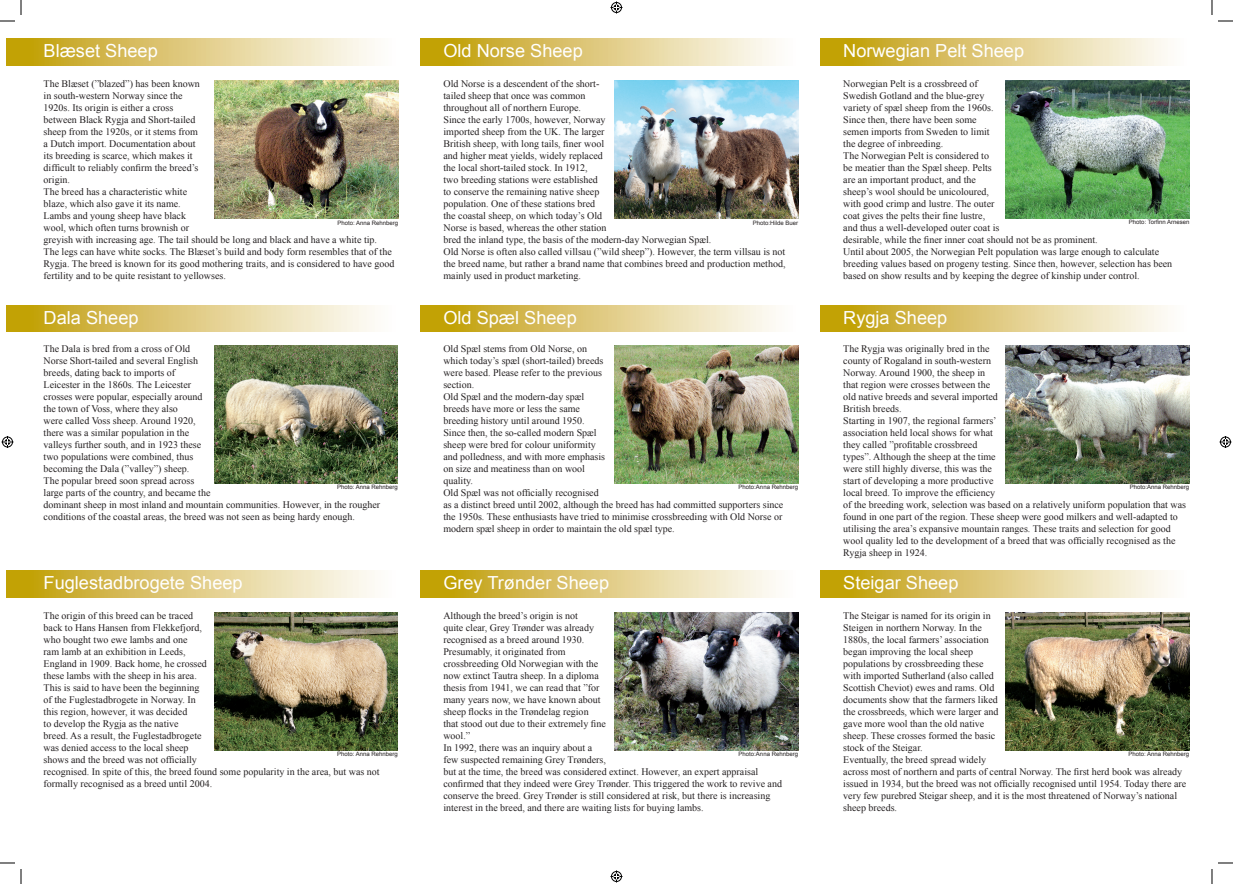
<style>
.page{position:relative;width:1233px;height:884px;background:#fff}
.page>*{position:absolute;margin:0;border:0;box-sizing:border-box;transform-origin:0 0}
.t1{font:18px "Arial";color:#fff}
.t2{font:10px/12px "Times New Roman";color:#231f20}
.t3{font:6px "Arial";color:#231f20}
</style>
<div class="page">
<div style="left:7px;top:305px;width:391px;height:27px;background:linear-gradient(to right,#c19c05,#fff)"></div>
<div style="left:421px;top:305px;width:377px;height:27px;background:linear-gradient(to right,#bf9a00,#fff)"></div>
<div style="left:820px;top:305px;width:369px;height:27px;background:linear-gradient(to right,#bf9a00,#fff)"></div>
<div style="left:7px;top:571px;width:391px;height:26px;background:linear-gradient(to right,#c19c05,#fff)"></div>
<div style="left:421px;top:571px;width:377px;height:26px;background:linear-gradient(to right,#bf9a00,#fff)"></div>
<div style="left:820px;top:571px;width:369px;height:26px;background:linear-gradient(to right,#bf9a00,#fff)"></div>
<div style="left:7px;top:38px;width:391px;height:27px;background:linear-gradient(to right,#c19c05,#fff)"></div>
<div style="left:421px;top:38px;width:377px;height:27px;background:linear-gradient(to right,#bf9a00,#fff)"></div>
<div style="left:820px;top:38px;width:369px;height:27px;background:linear-gradient(to right,#bf9a00,#fff)"></div>
<img style="left:1005px;top:80px;width:184px;height:138px">
<img style="left:214px;top:345px;width:184px;height:138px">
<img style="left:214px;top:612px;width:184px;height:138px">
<img style="left:614px;top:345px;width:184px;height:138px">
<img style="left:614px;top:81px;width:184px;height:138px">
<img style="left:614px;top:612px;width:184px;height:138px">
<img style="left:214px;top:81px;width:184px;height:138px">
<img style="left:1005px;top:345px;width:184px;height:138px">
<img style="left:1005px;top:612px;width:184px;height:138px">
<svg style="left:1218px;top:20px;width:15px;height:2px"></svg>
<svg style="left:1218px;top:862px;width:15px;height:2px"></svg>
<svg style="left:0;top:0;width:22px;height:22px"></svg>
<svg style="left:0;top:862px;width:22px;height:22px"></svg>
<svg style="left:1211px;top:0;width:1px;height:15px"></svg>
<svg style="left:1211px;top:869px;width:1px;height:15px"></svg>
<svg style="left:610px;top:2px;width:12px;height:12px"></svg>
<svg style="left:610px;top:870px;width:12px;height:12px"></svg>
<svg style="left:2px;top:436px;width:12px;height:12px"></svg>
<svg style="left:1219px;top:436px;width:12px;height:12px"></svg>
<p class="t1" style="left:44px;top:39px;width:116px">Blæset Sheep</p>
<p class="t1" style="left:443px;top:39px;width:141px">Old Norse Sheep</p>
<p class="t1" style="left:843px;top:39px;width:182px">Norwegian Pelt Sheep</p>
<p class="t2" style="left:44px;top:78px;width:158px">The Blæset (”blazed”) has been known in south-western Norway since the 1920s. Its origin is either a cross between Black Rygja and Short-tailed sheep from the 1920s, or it stems from a Dutch import. Documentation about its breeding is scarce, which makes it difficult to reliably confirm the breed’s origin.</p>
<p class="t2" style="left:44px;top:186px;width:352px">The breed has a characteristic white<br>blaze, which also gave it its name.<br>Lambs and young sheep have black<br>wool, which often turns brownish or<br>greyish with increasing age. The tail should be long and black and have a white tip.<br>The legs can have white socks. The Blæset’s build and body form resembles that of the Rygja. The breed is known for its good mothering traits, and is considered to have good fertility and to be quite resistant to yellowses.</p>
<p class="t2" style="left:443px;top:78px;width:269px">Old Norse is a descendent of the short-<br>tailed sheep that once was common<br>throughout all of northern Europe.<br>Since the early 1700s, however, Norway<br>imported sheep from the UK. The larger<br>British sheep, with long tails, finer wool<br>and higher meat yields, widely replaced<br>the local short-tailed stock. In 1912,<br>two breeding stations were established<br>to conserve the remaining native sheep<br>population. One of these stations bred<br>the coastal sheep, on which today’s Old<br>Norse is based, whereas the other station<br>bred the inland type, the basis of the modern-day Norwegian Spæl.</p>
<p class="t2" style="left:443px;top:246px;width:343px;text-align:justify">Old Norse is often also called villsau (”wild sheep”). However, the term villsau is not the breed name, but rather a brand name that combines breed and production method, mainly used in product marketing.</p>
<p class="t3" style="left:337px;top:218px;width:62px">Photo: Anna Rehnberg</p>
<p class="t3" style="left:752px;top:218px;width:47px">Photo:Hilde Buer</p>
<p class="t2" style="left:843px;top:78px;width:152px">Norwegian Pelt is a crossbreed of<br>Swedish Gotland and the blue-grey variety of spæl sheep from the 1960s.<br>Since then, there have been some semen imports from Sweden to limit the degree of inbreeding.</p>
<p class="t2" style="left:843px;top:150px;width:256px">The Norwegian Pelt is considered to<br>be meatier than the Spæl sheep. Pelts<br>are an important product, and the<br>sheep’s wool should be unicoloured,<br>with good crimp and lustre. The outer<br>coat gives the pelts their fine lustre,<br>and thus a well-developed outer coat is<br>desirable, while the finer inner coat should not be as prominent.</p>
<p class="t2" style="left:843px;top:246px;width:330px">Until about 2005, the Norwegian Pelt population was large enough to calculate breeding values based on progeny testing. Since then, however, selection has been based on show results and by keeping the degree of kinship under control.</p>
<p class="t3" style="left:1129px;top:218px;width:62px">Photo: Torfinn Arnesen</p>
<p class="t1" style="left:44px;top:306px;width:96px">Dala Sheep</p>
<p class="t1" style="left:443px;top:306px;width:135px">Old Spæl Sheep</p>
<p class="t1" style="left:843px;top:306px;width:106px">Rygja Sheep</p>
<p class="t2" style="left:44px;top:343px;width:338px">The Dala is bred from a cross of Old<br>Norse Short-tailed and several English<br>breeds, dating back to imports of<br>Leicester in the 1860s. The Leicester<br>crosses were popular, especially around<br>the town of Voss, where they also<br>were called Voss sheep. Around 1920,<br>there was a similar population in the<br>valleys further south, and in 1923 these<br>two populations were combined, thus<br>becoming the Dala (”valley”) sheep.<br>The popular breed soon spread across<br>large parts of the country, and became the<br>dominant sheep in most inland and mountain communities. However, in the rougher conditions of the coastal areas, the breed was not seen as being hardy enough.</p>
<p class="t2" style="left:443px;top:343px;width:161px">Old Spæl stems from Old Norse, on which today’s spæl (short-tailed) breeds were based. Please refer to the previous section.</p>
<p class="t2" style="left:443px;top:391px;width:163px">Old Spæl and the modern-day spæl breeds have more or less the same breeding history until around 1950.<br>Since then, the so-called modern Spæl sheep were bred for colour uniformity and polledness, and with more emphasis on size and meatiness than on wool quality.</p>
<p class="t2" style="left:443px;top:487px;width:341px">Old Spæl was not officially recognised<br>as a distinct breed until 2002, although the breed has had committed supporters since the 1950s. These enthusiasts have tried to minimise crossbreeding with Old Norse or modern spæl sheep in order to maintain the old spæl type.</p>
<p class="t3" style="left:337px;top:483px;width:62px">Photo: Anna Rehnberg</p>
<p class="t3" style="left:738px;top:483px;width:61px">Photo:Anna Rehnberg</p>
<p class="t2" style="left:843px;top:343px;width:156px">The Rygja was originally bred in the county of Rogaland in south-western<br>Norway. Around 1900, the sheep in that region were crosses between the old native breeds and several imported<br>British breeds.</p>
<p class="t2" style="left:843px;top:415px;width:344px">Starting in 1907, the regional farmers’<br>association held local shows for what<br>they called ”profitable crossbreed<br>types”. Although the sheep at the time<br>were still highly diverse, this was the<br>start of developing a more productive<br>local breed. To improve the efficiency<br>of the breeding work, selection was based on a relatively uniform population that was found in one part of the region. These sheep were good milkers and well-adapted to utilising the area’s expansive mountain ranges. These traits and selection for good wool quality led to the development of a breed that was officially recognised as the Rygja sheep in 1924.</p>
<p class="t3" style="left:1129px;top:483px;width:61px">Photo:Anna Rehnberg</p>
<p class="t1" style="left:44px;top:571px;width:201px">Fuglestadbrogete Sheep</p>
<p class="t2" style="left:44px;top:610px;width:338px">The origin of this breed can be traced<br>back to Hans Hansen from Flekkefjord,<br>who bought two ewe lambs and one<br>ram lamb at an exhibition in Leeds,<br>England in 1909. Back home, he crossed<br>these lambs with the sheep in his area.<br>This is said to have been the beginning<br>of the Fuglestadbrogete in Norway. In<br>this region, however, it was decided<br>to develop the Rygja as the native<br>breed. As a result, the Fuglestadbrogete<br>was denied access to the local sheep<br>shows and the breed was not officially<br>recognised. In spite of this, the breed found some popularity in the area, but was not formally recognised as a breed until 2004.</p>
<p class="t3" style="left:337px;top:750px;width:62px">Photo: Anna Rehnberg</p>
<p class="t1" style="left:443px;top:571px;width:167px">Grey Trønder Sheep</p>
<p class="t1" style="left:843px;top:571px;width:117px">Steigar Sheep</p>
<p class="t2" style="left:443px;top:610px;width:164px">Although the breed’s origin is not<br>quite clear, Grey Trønder was already recognised as a breed around 1930.<br>Presumably, it originated from crossbreeding Old Norwegian with the now extinct Tautra sheep. In a diploma thesis from 1941, we can read that ”for many years now, we have known about sheep flocks in the Trøndelag region that stood out due to their extremely fine wool.”</p>
<p class="t2" style="left:443px;top:742px;width:340px">In 1992, there was an inquiry about a<br>few suspected remaining Grey Trønders,<br>but at the time, the breed was considered extinct. However, an expert appraisal confirmed that they indeed were Grey Trønder. This triggered the work to revive and conserve the breed. Grey Trønder is still considered at risk, but there is increasing interest in the breed, and there are waiting lists for buying lambs.</p>
<p class="t2" style="left:843px;top:610px;width:157px">The Steigar is named for its origin in Steigen in northern Norway. In the 1880s, the local farmers’ association began improving the local sheep populations by crossbreeding these with imported Sutherland (also called Scottish Cheviot) ewes and rams. Old documents show that the farmers liked the crossbreeds, which were larger and gave more wool than the old native sheep. These crosses formed the basic stock of the Steigar.</p>
<p class="t2" style="left:843px;top:754px;width:344px">Eventually, the breed spread widely<br>across most of northern and parts of central Norway. The first herd book was already issued in 1934, but the breed was not officially recognised until 1954. Today there are very few purebred Steigar sheep, and it is the most threatened of Norway’s national sheep breeds.</p>
<p class="t3" style="left:738px;top:750px;width:61px">Photo:Anna Rehnberg</p>
<p class="t3" style="left:1128px;top:750px;width:62px">Photo: Anna Rehnberg</p>
</div>
